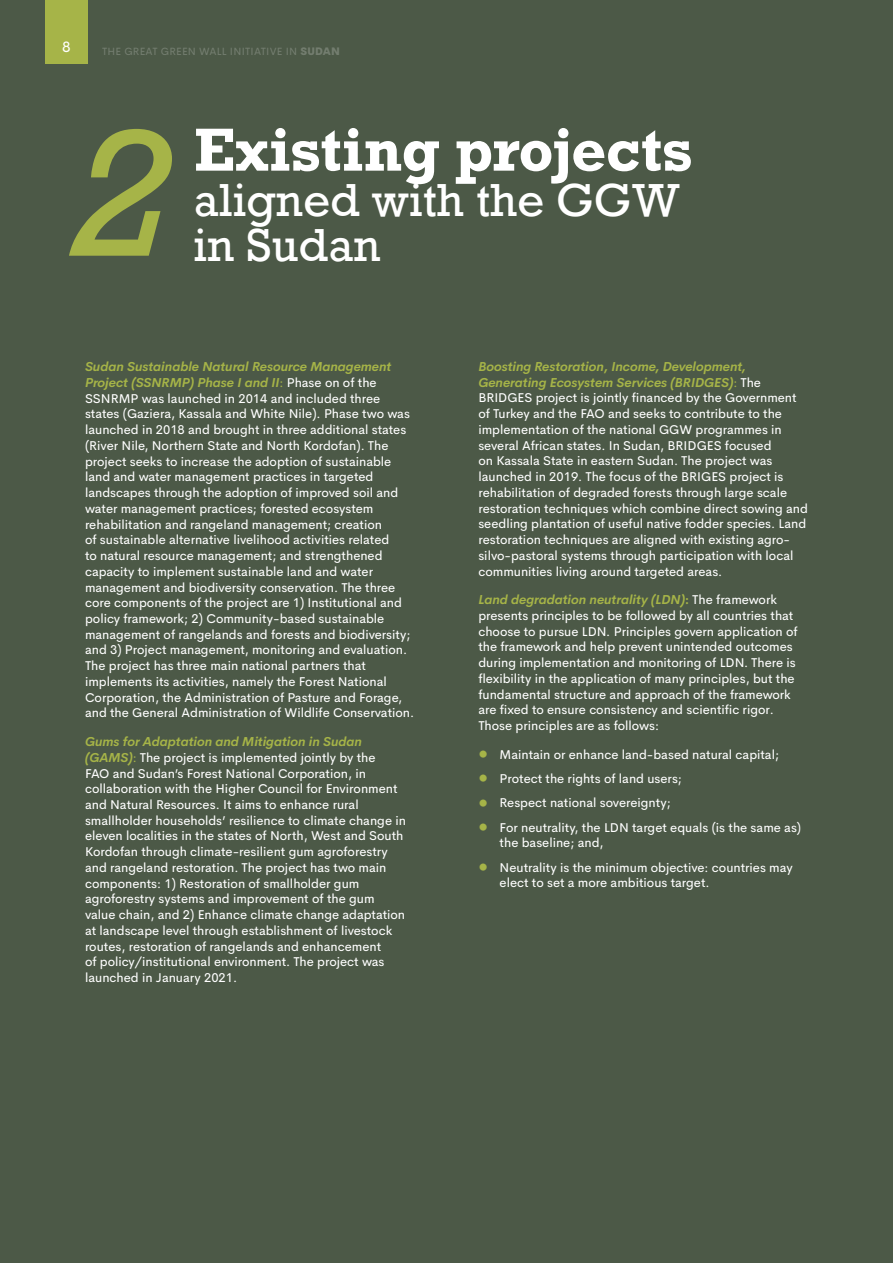
<style>
.page{position:relative;width:893px;height:1263px;background:#4c5947}
.page>*{position:absolute;margin:0;border:0;box-sizing:border-box;transform-origin:0 0}
.t1{font:italic 169.5px "Rockwell";color:#a6b448}
.t2{font:700 57px "Rockwell";color:#fff}
.t3{font:43.5px "Rockwell";color:#fff}
.t4{font:15px "Cerebri Sans";color:#fff}
.t5{font:12.75px/15.8px "Cerebri Sans";color:#fff}
.t6{font:10.5px "Cerebri Sans";letter-spacing:.02em;color:#737d6f}
.s1{font-weight:800}
.s2{font-weight:700;font-style:italic;color:#a6b448}
.s3{color:#a6b448}
.s4{font-weight:700;color:#a6b448}
.s5{font-weight:800;font-size:21px;color:#a6b448}
</style>
<div class="page">
<div style="left:45px;top:0;width:43px;height:64px;background:#a6b448"></div>
<p class="t4" style="left:62px;top:35px;width:10px">8</p>
<p class="t6" style="left:102px;top:43px;width:239px">THE GREAT GREEN WALL INITIATIVE IN <span class="s1">SUDAN</span></p>
<h1 class="t1" style="left:69px;top:89px;width:101px">2</h1>
<h2 class="t2" style="left:194px;top:113px;width:500px">Existing projects</h2>
<h3 class="t3" style="left:194px;top:173px;width:488px">aligned with the GGW</h3>
<h3 class="t3" style="left:194px;top:218px;width:189px">in Sudan</h3>
<p class="t5" style="left:85px;top:358px;width:331px"><span class="s2">Sudan Sustainable Natural Resource Management Project (SSNRMP) Phase I and II</span><span class="s3">:</span> Phase on of the SSNRMP was launched in 2014 and included three states (Gaziera, Kassala and White Nile). Phase two was launched in 2018 and brought in three additional states (River Nile, Northern State and North Kordofan). The project seeks to increase the adoption of sustainable land and water management practices in targeted landscapes through the adoption of improved soil and water management practices; forested ecosystem rehabilitation and rangeland management; creation<br>of sustainable alternative livelihood activities related<br>to natural resource management; and strengthened capacity to implement sustainable land and water management and biodiversity conservation. The three core components of the project are 1) Institutional and policy framework; 2) Community-based sustainable management of rangelands and forests and biodiversity; and 3) Project management, monitoring and evaluation.<br>The project has three main national partners that implements its activities, namely the Forest National Corporation, the Administration of Pasture and Forage, and the General Administration of Wildlife Conservation.</p>
<p class="t5" style="left:85px;top:733px;width:322px"><span class="s2">Gums for Adaptation and Mitigation in Sudan (GAMS)</span><span class="s3">:</span> The project is implemented jointly by the<br>FAO and Sudan’s Forest National Corporation, in collaboration with the Higher Council for Environment and Natural Resources. It aims to enhance rural smallholder households’ resilience to climate change in eleven localities in the states of North, West and South Kordofan through climate-resilient gum agroforestry and rangeland restoration. The project has two main components: 1) Restoration of smallholder gum agroforestry systems and improvement of the gum value chain, and 2) Enhance climate change adaptation at landscape level through establishment of livestock routes, restoration of rangelands and enhancement<br>of policy/institutional environment. The project was launched in January 2021.</p>
<p class="t5" style="left:478px;top:357px;width:331px"><span class="s2">Boosting Restoration, Income, Development, Generating Ecosystem Services (BRIDGES)</span><span class="s3">:</span> The BRIDGES project is jointly financed by the Government of Turkey and the FAO and seeks to contribute to the implementation of the national GGW programmes in several African states. In Sudan, BRIDGES focused<br>on Kassala State in eastern Sudan. The project was launched in 2019. The focus of the BRIGES project is rehabilitation of degraded forests through large scale restoration techniques which combine direct sowing and seedling plantation of useful native fodder species. Land restoration techniques are aligned with existing agro&shy;silvo-pastoral systems through participation with local communities living around targeted areas.</p>
<p class="t5" style="left:478px;top:591px;width:321px"><span class="s2">Land degradation neutrality (LDN)</span><span class="s4">:</span> The framework presents principles to be followed by all countries that choose to pursue LDN. Principles govern application of the framework and help prevent unintended outcomes during implementation and monitoring of LDN. There is flexibility in the application of many principles, but the fundamental structure and approach of the framework are fixed to ensure consistency and scientific rigor.<br>Those principles are as follows:</p>
<p class="t5" style="left:478px;top:745px;width:302px"><span class="s5">•</span> Maintain or enhance land-based natural capital;</p>
<p class="t5" style="left:478px;top:770px;width:205px"><span class="s5">•</span> Protect the rights of land users;</p>
<p class="t5" style="left:478px;top:794px;width:194px"><span class="s5">•</span> Respect national sovereignty;</p>
<p class="t5" style="left:500px;top:818px;width:303px;text-indent:-21px"><span class="s5">•</span> For neutrality, the LDN target equals (is the same as) the baseline; and,</p>
<p class="t5" style="left:500px;top:858px;width:295px;text-indent:-21px"><span class="s5">•</span> Neutrality is the minimum objective: countries may elect to set a more ambitious target.</p>
</div>
